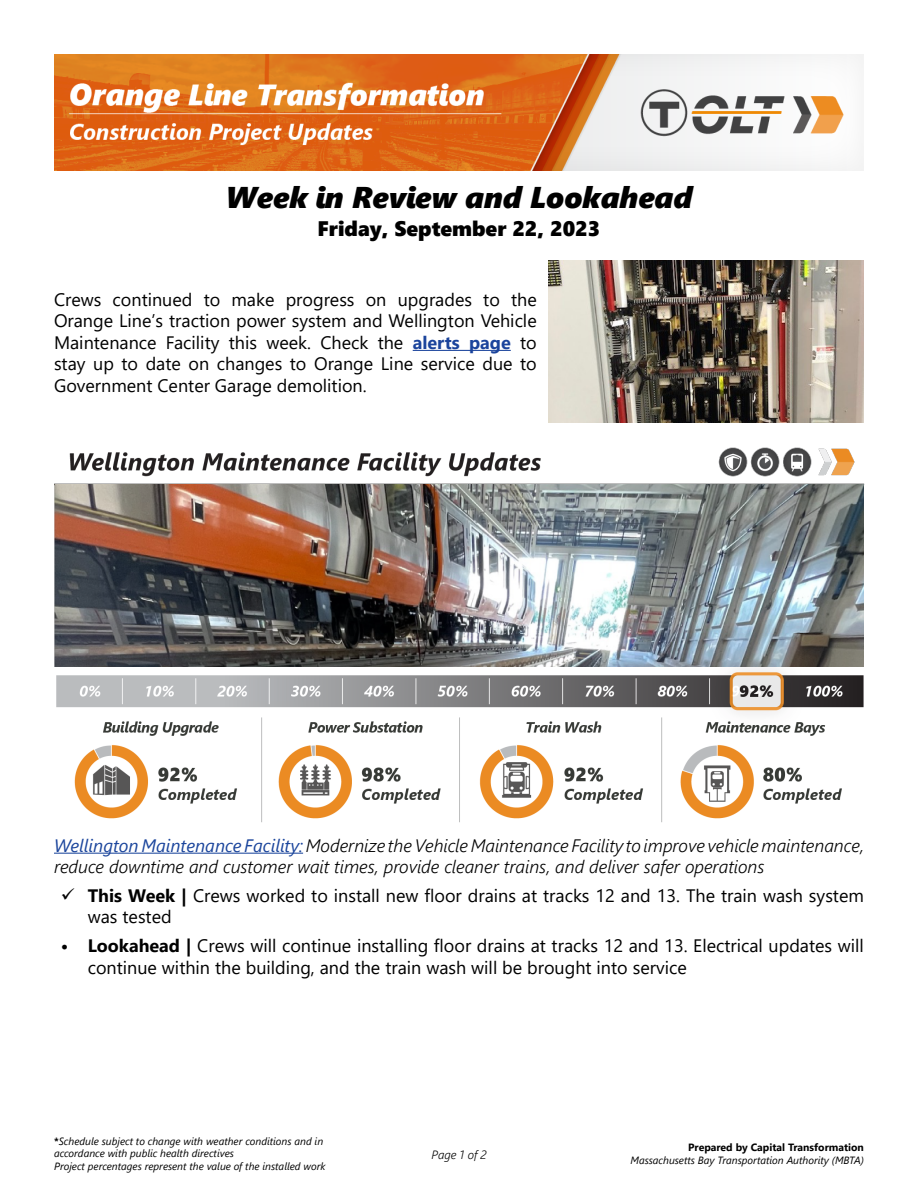
<style>
.page{position:relative;width:918px;height:1188px;background:#fff}
.page>*{position:absolute;margin:0;border:0;box-sizing:border-box;transform-origin:0 0}
.t1{font:italic 30px "Segoe UI Black";color:#000}
.t2{font:21px "Segoe UI Black";color:#000}
.t3{font:18px/21.6px "Segoe UI";color:#000}
.t4{font:italic 300 18px/21.6px "Segoe UI";color:#000}
.t5{font:italic 300 12px "Segoe UI";letter-spacing:-.005em;color:#000}
.t6{font:italic 10.5px/12.6px "Segoe UI";color:#000}
.t7{font:700 10.5px "Segoe UI";color:#000}
.s1{font-weight:700;color:#1b449c}
.s2{font-weight:400;color:#1b459c}
.s3{font-weight:700}
.s4{font-weight:700;font-style:normal}
</style>
<div class="page">
<img style="left:54px;top:54px;width:810px;height:116px">
<hr style="left:413px;top:350px;width:98px;height:1px;background:#1b449c">
<img style="left:548px;top:260px;width:316px;height:162px">
<hr style="left:54px;top:853px;width:249px;height:1px;background:#1b459c">
<img style="left:54px;top:447px;width:810px;height:376px">
<hr style="left:54px;top:484px;width:810px;height:1px;background:#414141">
<h1 class="t1" style="left:226px;top:174px;width:468px">Week in Review and Lookahead</h1>
<h1 class="t2" style="left:318px;top:214px;width:284px">Friday, September 22, 2023</h1>
<p class="t3" style="left:54px;top:287px;width:484px;text-align:justify">Crews continued to make progress on upgrades to the Orange Line’s traction power system and Wellington Vehicle Maintenance Facility this week. Check the <span class="s1">alerts page</span> to stay up to date on changes to Orange Line service due to Government Center Garage demolition.</p>
<p class="t4" style="left:54px;top:832px;width:811px"><span class="s2">Wellington Maintenance Facility:</span> Modernize the Vehicle Maintenance Facility to improve vehicle maintenance, reduce downtime and customer wait times, provide cleaner trains, and deliver safer operations</p>
<p class="t3" style="left:88px;top:883px;width:778px"><span class="s3">This Week |</span> Crews worked to install new floor drains at tracks 12 and 13. The train wash system was tested</p>
<p class="t3" style="left:88px;top:934px;width:778px;text-indent:-27px"><span class="s3">• Lookahead |</span> Crews will continue installing floor drains at tracks 12 and 13. Electrical updates will continue within the building, and the train wash will be brought into service</p>
<p class="t6" style="left:54px;top:1133px;width:273px"><span class="s4">*</span>Schedule subject to change with weather conditions and in accordance with public health directives<br>Project percentages represent the value of the installed work</p>
<p class="t5" style="left:432px;top:1143px;width:56px">Page 1 of 2</p>
<p class="t7" style="left:688px;top:1137px;width:177px">Prepared by Capital Transformation</p>
<p class="t6" style="left:630px;top:1152px;width:235px">Massachusetts Bay Transportation Authority (MBTA)</p>
</div>
